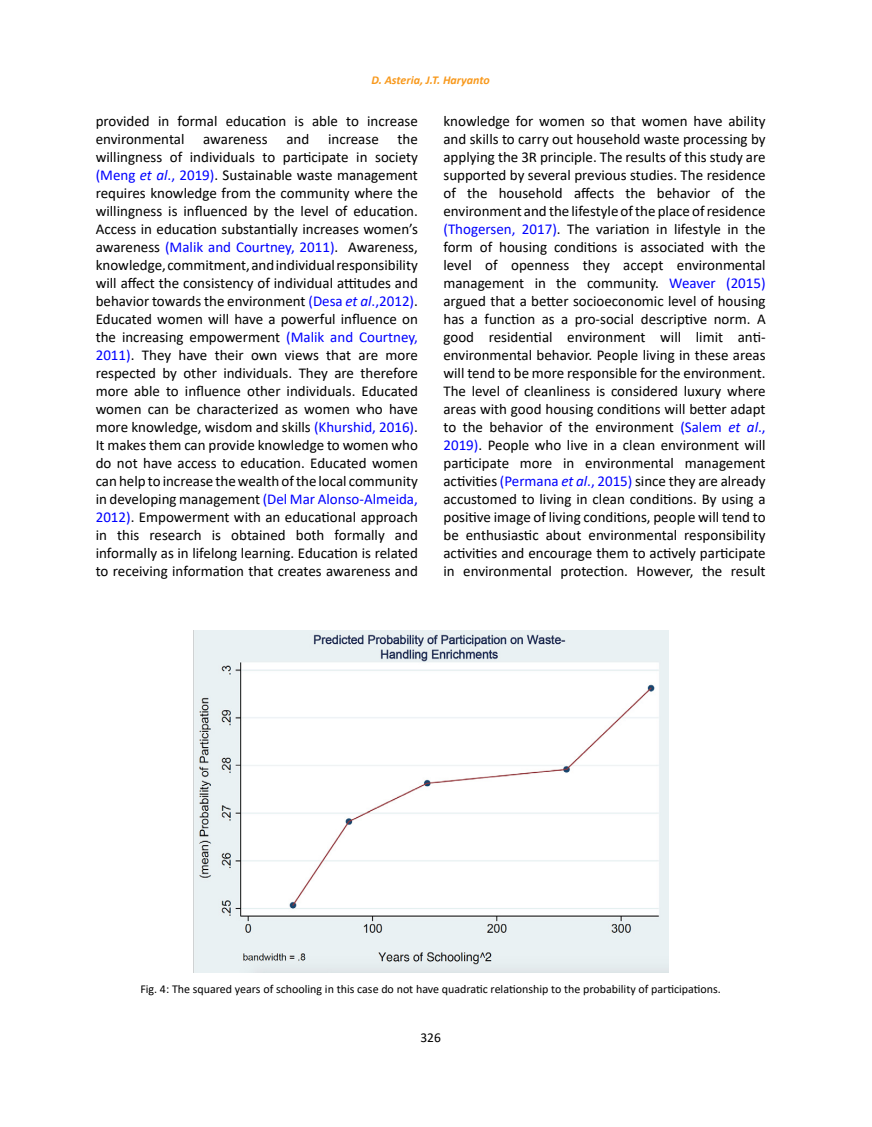
<style>
.page{position:relative;width:872px;height:1127px;background:#fff}
.page>*{position:absolute;margin:0;border:0;box-sizing:border-box;transform-origin:0 0}
.t1{font:15px/18px "Calibri";color:#000;text-align:justify}
.t2{font:13.5px "Calibri";color:#000}
.t3{font:12px "Calibri";color:#000}
.t4{font:italic 700 12px "Calibri";color:#f8991d}
.s1{color:#00f}
.s2{font-style:italic;color:#00f}
</style>
<div class="page">
<img style="left:193px;top:630px;width:475px;height:342px">
<p class="t4" style="left:371px;top:72px;width:120px">D. Asteria, J.T. Haryanto</p>
<p class="t1" style="left:96px;top:112px;width:324px">provided in formal education is able to increase environmental awareness and</p>
<p class="t1" style="left:443px;top:112px;width:324px">knowledge for women so that women have ability and skills to carry out household waste processing by applying the 3R principle. The results of this study are supported by several previous studies. The residence of the household affects the behavior of the environment and the lifestyle of the place of residence <span class="s1">(Thogersen, 2017)</span>. The variation in lifestyle in the form of housing conditions is associated with the level of openness they accept environmental management in the community. <span class="s1">Weaver (2015) </span>argued that a better socioeconomic level of housing has a function as a pro-social descriptive norm. A good residential environment will limit anti&shy;environmental behavior. People living in these areas will tend to be more responsible for the environment.<br>The level of cleanliness is considered luxury where areas with good housing conditions will better adapt to the behavior of the environment <span class="s1">(Salem</span> <span class="s2">et al</span><span class="s1">., 2019)</span>. People who live in a clean environment will participate more in environmental management activities <span class="s1">(Permana</span> <span class="s2">et al</span><span class="s1">., 2015)</span> since they are already accustomed to living in clean conditions. By using a positive image of living conditions, people will tend to be enthusiastic about environmental responsibility activities and encourage them to actively participate in environmental protection. However, the result</p>
<p class="t1" style="left:96px;top:130px;width:324px;text-indent:232px">increase the willingness of individuals to participate in society <span class="s1">(Meng</span> <span class="s2">et al</span><span class="s1">., 2019)</span>. Sustainable waste management requires knowledge from the community where the willingness is influenced by the level of education.<br>Access in education substantially increases women’s awareness <span class="s1">(Malik and Courtney, 2011)</span>. Awareness, knowledge, commitment, and individual responsibility will affect the consistency of individual attitudes and behavior towards the environment <span class="s1">(Desa</span> <span class="s2">et al</span><span class="s1">.,2012)</span>.<br>Educated women will have a powerful influence on the increasing empowerment <span class="s1">(Malik and Courtney, 2011)</span>. They have their own views that are more respected by other individuals. They are therefore more able to influence other individuals. Educated women can be characterized as women who have more knowledge, wisdom and skills <span class="s1">(Khurshid, 2016)</span>.<br>It makes them can provide knowledge to women who do not have access to education. Educated women can help to increase the wealth of the local community in developing management <span class="s1">(Del Mar Alonso-Almeida, 2012)</span>. Empowerment with an educational approach in this research is obtained both formally and informally as in lifelong learning. Education is related to receiving information that creates awareness and</p>
<p class="t3" style="left:140px;top:980px;width:582px">Fig. 4: The squared years of schooling in this case do not have quadratic relationship to the probability of participations.</p>
<p class="t1" style="left:112px;top:986px;width:639px">Fig. 4: The squared years of schooling in this case do not have quadratic relationship to the probability of</p>
<p class="t2" style="left:420px;top:1028px;width:22px">326</p>
</div>
